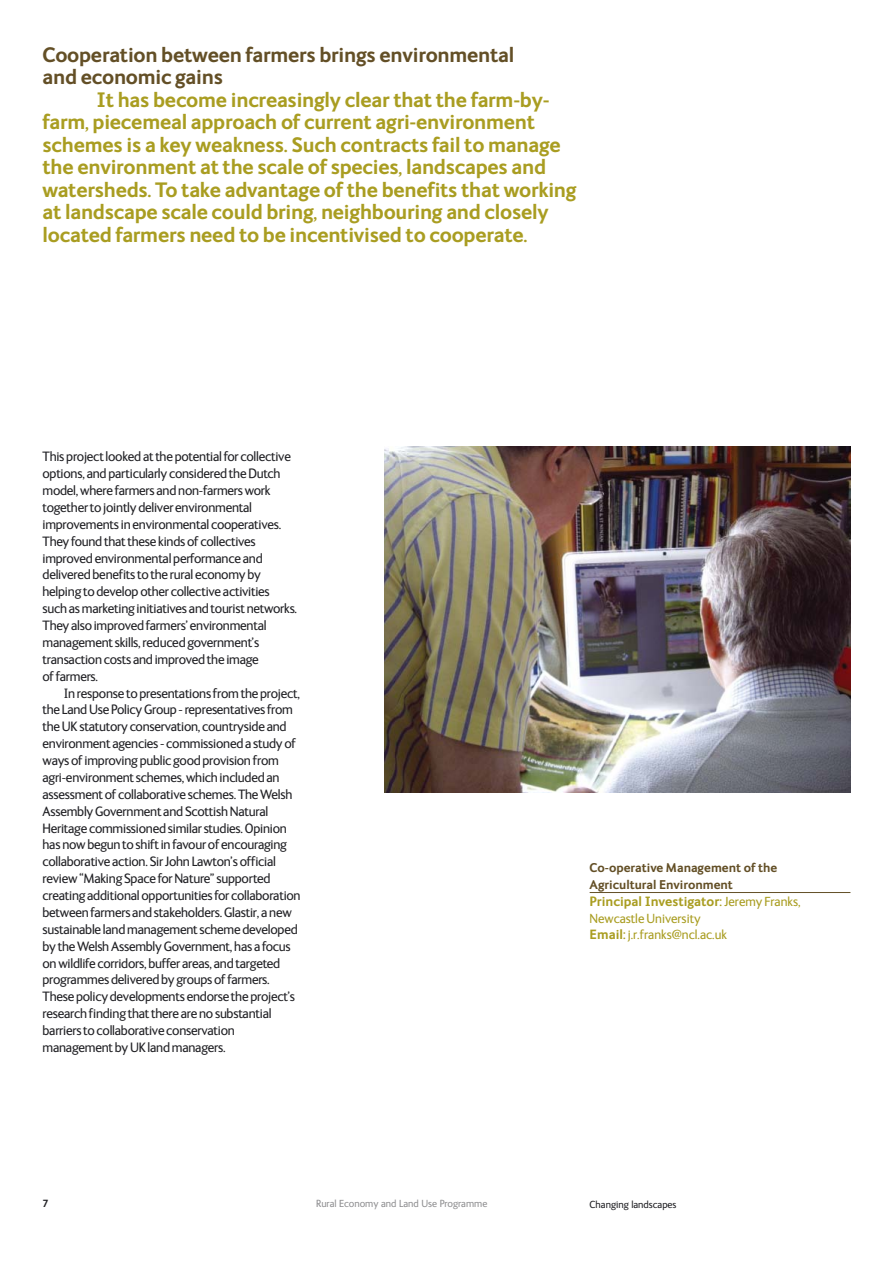
<style>
.page{position:relative;width:893px;height:1263px;background:#fff}
.page>*{position:absolute;margin:0;border:0;box-sizing:border-box;transform-origin:0 0}
.t1{font:700 21px/22.5px "FS Ingrid";letter-spacing:-.01em;color:#a99d21}
.t2{font:700 21px/22.5px "FS Ingrid";letter-spacing:-.01em;color:#634f26}
.t3{font:13.8px/16.8px "FS Ingrid";letter-spacing:-.015em;color:#212125}
.t4{font:13.5px/16.8px "FS Ingrid";color:#a99d21}
.t5{font:700 12.75px/16.8px "FS Ingrid";color:#634f26}
.t6{font:10.5px "FS Ingrid";color:#909092}
.t7{font:10.5px "FS Ingrid";color:#212125}
.t8{font:700 10.5px "FS Ingrid";color:#212125}
.s1{font-weight:700}
</style>
<div class="page">
<img style="left:384px;top:446px;width:466px;height:346px">
<hr style="left:590px;top:892px;width:260px;height:1px;background:#634f26">
<h1 class="t2" style="left:43px;top:45px;width:473px">Cooperation between farmers brings environmental and economic gains</h1>
<p class="t1" style="left:43px;top:90px;width:536px;text-indent:54px">It has become increasingly clear that the farm-by&shy;farm, piecemeal approach of current agri-environment schemes is a key weakness. Such contracts fail to manage the environment at the scale of species, landscapes and watersheds. To take advantage of the benefits that working at landscape scale could bring, neighbouring and closely located farmers need to be incentivised to cooperate.</p>
<p class="t3" style="left:43px;top:449px;width:256px">This project looked at the potential for collective options, and particularly considered the Dutch model, where farmers and non-farmers work together to jointly deliver environmental improvements in environmental cooperatives.<br>They found that these kinds of collectives improved environmental performance and delivered benefits to the rural economy by helping to develop other collective activities such as marketing initiatives and tourist networks.<br>They also improved farmers’ environmental management skills, reduced government’s transaction costs and improved the image<br>of farmers.</p>
<p class="t3" style="left:43px;top:686px;width:260px;text-indent:21px">In response to presentations from the project, the Land Use Policy Group - representatives from the UK statutory conservation, countryside and environment agencies - commissioned a study of ways of improving public good provision from agri-environment schemes, which included an assessment of collaborative schemes. The Welsh Assembly Government and Scottish Natural Heritage commissioned similar studies. Opinion has now begun to shift in favour of encouraging collaborative action. Sir John Lawton’s official review “Making Space for Nature” supported creating additional opportunities for collaboration between farmers and stakeholders. Glastir, a new sustainable land management scheme developed by the Welsh Assembly Government, has a focus on wildlife corridors, buffer areas, and targeted programmes delivered by groups of farmers.<br>These policy developments endorse the project’s research finding that there are no substantial barriers to collaborative conservation management by UK land managers.</p>
<p class="t5" style="left:590px;top:860px;width:189px">Co-operative Management of the<br>Agricultural Environment</p>
<p class="t4" style="left:590px;top:894px;width:213px"><span class="s1">Principal Investigator:</span> Jeremy Franks,<br>Newcastle University<br><span class="s1">Email:</span> j.r.franks@ncl.ac.uk</p>
<p class="t8" style="left:43px;top:1199px;width:7px">7</p>
<p class="t6" style="left:316px;top:1199px;width:173px">Rural Economy and Land Use Programme</p>
<p class="t7" style="left:590px;top:1200px;width:88px">Changing landscapes</p>
</div>
